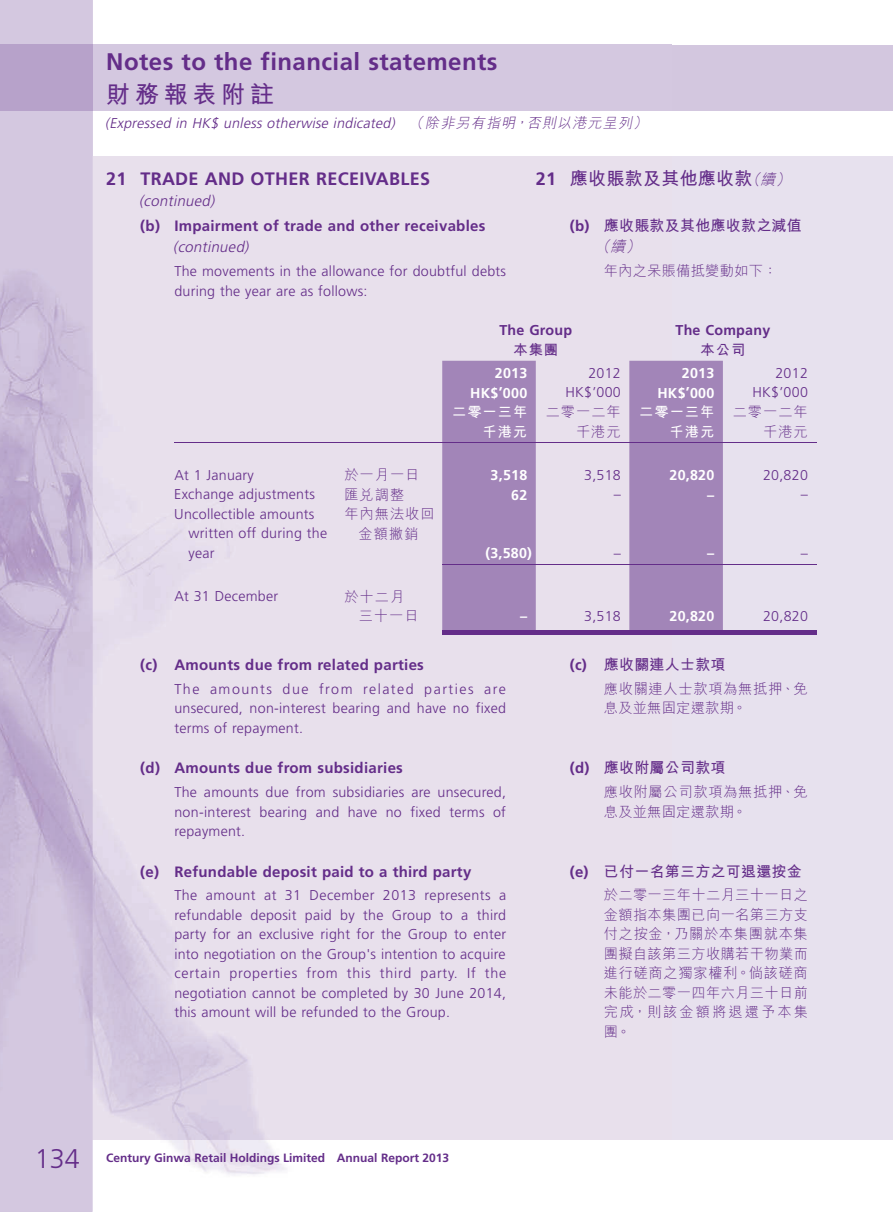
<style>
.page{position:relative;width:893px;height:1212px;background:#fff}
.page>*{position:absolute;margin:0;border:0;box-sizing:border-box;transform-origin:0 0}
.t1{font:300 27px "Frutiger LT Std";color:#642d89}
.t2{font:700 24px "Frutiger LT Std";letter-spacing:.02em;color:#642d89}
.t3{font:24px "M Hei HK Bold E Ten B5 H";letter-spacing:.2em;color:#642d89}
.t4{font:700 18px "Frutiger LT Std";letter-spacing:.02em;color:#642d89}
.t5{font:18px "M Hei HK Bold E Ten B5 H";letter-spacing:.015em;color:#642d89}
.t6{font:700 15px "Frutiger LT Std";letter-spacing:.02em;color:#642d89}
.t7{font:15px "M Hei HK Bold E Ten B5 H";letter-spacing:.015em;color:#642d89}
.t8{font:italic 300 15px "Frutiger LT Std";color:#642d89}
.t9{font:italic 15px "M Hei HK Light E Ten B5 H";color:#642d89}
.t10{font:300 14.25px/19.5px "Frutiger LT Std";letter-spacing:.02em;color:#642d89;text-align:justify}
.t11{font:14.25px/19.5px "M Hei HK Light E Ten B5 H";letter-spacing:.05em;color:#642d89}
.t12{font:italic 300 14.25px "Frutiger LT Std";color:#642d89}
.t13{font:700 14.25px "Frutiger LT Std";letter-spacing:.02em;color:#fff}
.t14{font:700 14.25px "Frutiger LT Std";letter-spacing:.02em;color:#642d89}
.t15{font:14.25px/19.5px "M Hei HK Light E Ten B5 H";letter-spacing:.07em;color:#642d89;text-align:center}
.t16{font:14.25px "M Hei HK Bold E Ten B5 H";letter-spacing:.07em;color:#fff}
.t17{font:14.25px "M Hei HK Light E Ten B5 H";letter-spacing:.015em;color:#642d89}
.t18{font:14.25px "M Hei HK Bold E Ten B5 H";letter-spacing:.07em;color:#642d89}
.t19{font:700 12px "Frutiger LT Std";color:#642d89}
.s1{font-family:"M Hei HK Light E Ten B5 H";font-weight:400}
.s2{font-family:"Frutiger LT Std";font-weight:700}
.s3{font-family:"M Hei HK Light E Ten B5 H";font-style:italic;font-size:15px}
</style>
<div class="page">
<div style="left:93px;top:156px;width:800px;height:984px;background:#e7e1ee"></div>
<img style="left:0;top:0;width:672px;height:1212px">
<div style="left:672px;top:45px;width:221px;height:66px;background:#d3c7df"></div>
<img style="left:0;top:45px;width:672px;height:66px">
<svg style="left:442px;top:361px;width:281px;height:269px;fill:#a285b8"></svg>
<hr style="left:174px;top:442px;width:162px;height:1px;background:#642d89">
<hr style="left:336px;top:442px;width:106px;height:1px;background:#642d89">
<hr style="left:442px;top:442px;width:94px;height:1px;background:#642d89">
<hr style="left:536px;top:442px;width:93px;height:1px;background:#642d89">
<hr style="left:629px;top:442px;width:94px;height:1px;background:#642d89">
<hr style="left:723px;top:442px;width:93px;height:1px;background:#642d89">
<hr style="left:442px;top:564px;width:94px;height:1px;background:#642d89">
<hr style="left:536px;top:564px;width:93px;height:1px;background:#642d89">
<hr style="left:629px;top:564px;width:94px;height:1px;background:#642d89">
<hr style="left:723px;top:564px;width:93px;height:1px;background:#642d89">
<hr style="left:442px;top:630px;width:94px;height:4px;background:#642d89">
<hr style="left:536px;top:630px;width:93px;height:4px;background:#642d89">
<hr style="left:629px;top:630px;width:94px;height:4px;background:#642d89">
<hr style="left:723px;top:630px;width:93px;height:4px;background:#642d89">
<h2 class="t2" style="left:106px;top:48px;width:393px">Notes to the financial statements</h2>
<h2 class="t3" style="left:106px;top:85px;width:169px">財務報表附註</h2>
<p class="t12" style="left:105px;top:115px;width:546px">(Expressed in HK$ unless otherwise indicated) <span class="s1">（除非另有指明，否則以港元呈列）</span></p>
<p class="t5" style="left:536px;top:171px;width:259px"><span class="s2">21</span> 應收賬款及其他應收款<span class="s3">（續）</span></p>
<p class="t7" style="left:570px;top:220px;width:234px"><span class="s2">(b)</span> 應收賬款及其他應收款之減值</p>
<p class="t9" style="left:595px;top:241px;width:50px">（續）</p>
<p class="t17" style="left:604px;top:265px;width:175px">年內之呆賬備抵變動如下：</p>
<p class="t4" style="left:106px;top:168px;width:325px">21 TRADE AND OTHER RECEIVABLES</p>
<p class="t8" style="left:139px;top:192px;width:80px">(continued)</p>
<p class="t6" style="left:140px;top:217px;width:347px">(b) Impairment of trade and other receivables</p>
<p class="t8" style="left:173px;top:238px;width:80px">(continued)</p>
<p class="t10" style="left:174px;top:263px;width:333px">The movements in the allowance for doubtful debts during the year are as follows:</p>
<p class="t14" style="left:499px;top:322px;width:74px">The Group</p>
<p class="t18" style="left:513px;top:344px;width:46px">本集團</p>
<p class="t14" style="left:675px;top:322px;width:96px">The Company</p>
<p class="t18" style="left:700px;top:344px;width:46px">本公司</p>
<p class="t13" style="left:495px;top:365px;width:34px">2013</p>
<p class="t10" style="left:588px;top:365px;width:34px">2012</p>
<p class="t13" style="left:682px;top:365px;width:34px">2013</p>
<p class="t10" style="left:775px;top:365px;width:34px">2012</p>
<p class="t13" style="left:470px;top:385px;width:58px">HK$’000</p>
<p class="t10" style="left:565px;top:384px;width:57px">HK$’000</p>
<p class="t13" style="left:657px;top:385px;width:58px">HK$’000</p>
<p class="t10" style="left:752px;top:384px;width:57px">HK$’000</p>
<p class="t16" style="left:452px;top:407px;width:77px">二零一三年</p>
<p class="t11" style="left:546px;top:404px;width:77px">二零一二年</p>
<p class="t16" style="left:639px;top:407px;width:77px">二零一三年</p>
<p class="t11" style="left:733px;top:404px;width:77px">二零一二年</p>
<p class="t16" style="left:483px;top:426px;width:46px">千港元</p>
<p class="t11" style="left:576px;top:424px;width:46px">千港元</p>
<p class="t16" style="left:670px;top:426px;width:46px">千港元</p>
<p class="t11" style="left:763px;top:424px;width:46px">千港元</p>
<p class="t10" style="left:174px;top:467px;width:81px">At 1 January</p>
<p class="t11" style="left:344px;top:467px;width:77px">於一月一日</p>
<p class="t13" style="left:491px;top:467px;width:38px">3,518</p>
<p class="t10" style="left:584px;top:467px;width:38px">3,518</p>
<p class="t13" style="left:669px;top:467px;width:46px">20,820</p>
<p class="t10" style="left:763px;top:467px;width:46px">20,820</p>
<p class="t10" style="left:174px;top:486px;width:142px">Exchange adjustments</p>
<p class="t11" style="left:344px;top:487px;width:61px">匯兌調整</p>
<p class="t13" style="left:511px;top:487px;width:18px">62</p>
<p class="t10" style="left:614px;top:486px;width:9px">–</p>
<p class="t13" style="left:707px;top:487px;width:9px">–</p>
<p class="t10" style="left:801px;top:486px;width:9px">–</p>
<p class="t10" style="left:189px;top:506px;width:140px;text-align:left;text-indent:-14px">Uncollectible amounts written off during the year</p>
<p class="t15" style="left:344px;top:506px;width:92px">年內無法收回金額撇銷</p>
<p class="t13" style="left:485px;top:545px;width:48px">(3,580)</p>
<p class="t10" style="left:614px;top:545px;width:9px">–</p>
<p class="t13" style="left:707px;top:545px;width:9px">–</p>
<p class="t10" style="left:801px;top:545px;width:9px">–</p>
<p class="t10" style="left:174px;top:588px;width:105px">At 31 December</p>
<p class="t15" style="left:359px;top:589px;width:61px;text-align:left;text-indent:-14px">於十二月三十一日</p>
<p class="t6" style="left:140px;top:656px;width:285px">(c) Amounts due from related parties</p>
<p class="t10" style="left:174px;top:681px;width:333px">The amounts due from related parties are unsecured, non-interest bearing and have no fixed terms of repayment.</p>
<p class="t6" style="left:140px;top:759px;width:264px">(d) Amounts due from subsidiaries</p>
<p class="t10" style="left:174px;top:784px;width:333px">The amounts due from subsidiaries are unsecured, non-interest bearing and have no fixed terms of repayment.</p>
<p class="t6" style="left:140px;top:863px;width:333px">(e) Refundable deposit paid to a third party</p>
<p class="t10" style="left:174px;top:887px;width:333px">The amount at 31 December 2013 represents a refundable deposit paid by the Group to a third party for an exclusive right for the Group to enter into negotiation on the Group's intention to acquire certain properties from this third party. If the negotiation cannot be completed by 30 June 2014, this amount will be refunded to the Group.</p>
<p class="t13" style="left:520px;top:608px;width:9px">–</p>
<p class="t10" style="left:584px;top:608px;width:38px">3,518</p>
<p class="t13" style="left:669px;top:608px;width:46px">20,820</p>
<p class="t10" style="left:763px;top:608px;width:46px">20,820</p>
<p class="t7" style="left:570px;top:659px;width:157px"><span class="s2">(c)</span> 應收關連人士款項</p>
<p class="t11" style="left:604px;top:681px;width:206px">應收關連人士款項為無抵押、免息及並無固定還款期。</p>
<p class="t7" style="left:570px;top:762px;width:157px"><span class="s2">(d)</span> 應收附屬公司款項</p>
<p class="t11" style="left:604px;top:784px;width:206px">應收附屬公司款項為無抵押、免息及並無固定還款期。</p>
<p class="t7" style="left:570px;top:865px;width:234px"><span class="s2">(e)</span> 已付一名第三方之可退還按金</p>
<p class="t11" style="left:604px;top:887px;width:206px;text-align:justify">於二零一三年十二月三十一日之金額指本集團已向一名第三方支付之按金，乃關於本集團就本集團擬自該第三方收購若干物業而進行磋商之獨家權利。倘該磋商未能於二零一四年六月三十日前完成，則該金額將退還予本集團。</p>
<h1 class="t1" style="left:35px;top:1143px;width:47px">134</h1>
<p class="t19" style="left:106px;top:1151px;width:344px">Century Ginwa Retail Holdings Limited Annual Report 2013</p>
</div>
